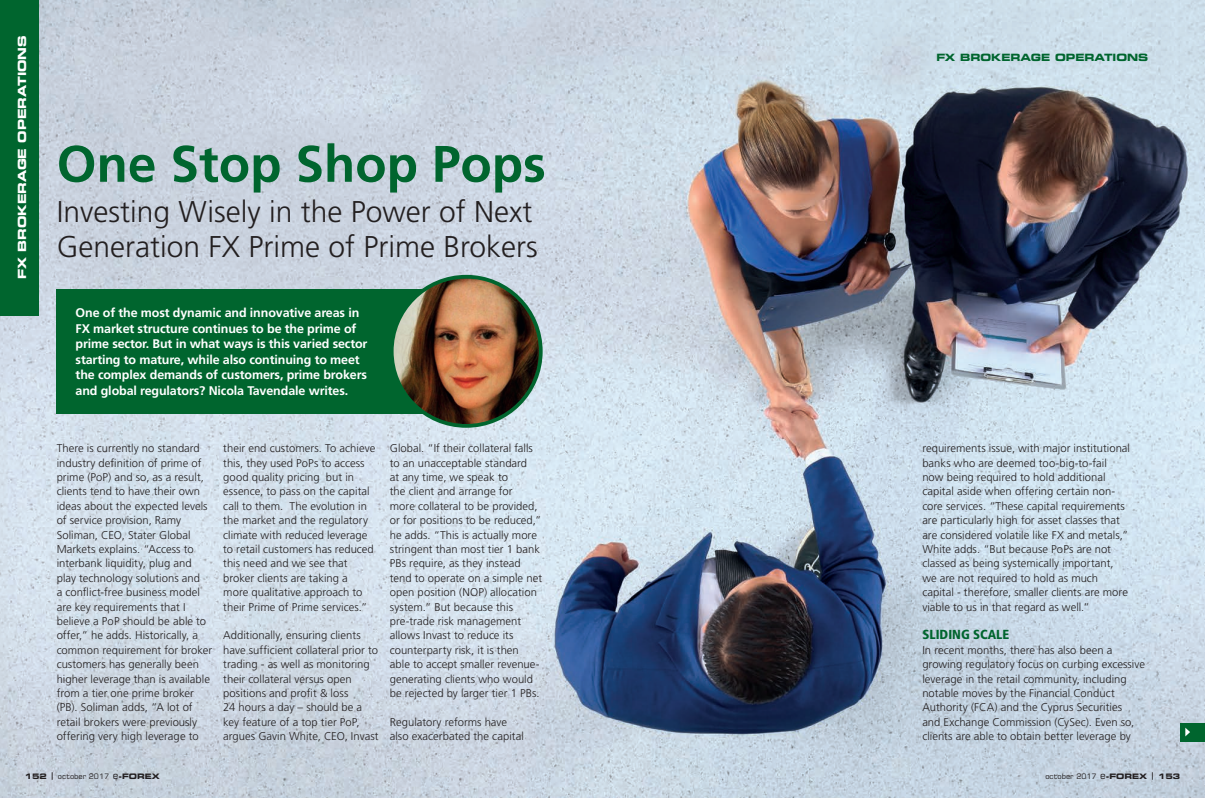
<style>
.page{position:relative;width:1205px;height:798px;background:#fff}
.page>*{position:absolute;margin:0;border:0;box-sizing:border-box;transform-origin:0 0}
.t1{font:700 51.25px "Frutiger";color:#00652e}
.t2{font:300 30px/35px "Frutiger";color:#231f20}
.Paragraph_Title{font:900 condensed 13.12px "Frutiger";color:#00652e}
.Intro_text{font:700 12.5px/15.6px "Frutiger";letter-spacing:-.01em;color:#fff}
.Body_text{font:300 11.25px/14.4px "Frutiger";color:#231f20}
.Section_title{font:700 expanded 11.25px "Square 721 BT";color:#fff}
.Section_title_top-ri{font:700 expanded 10px "Square 721 BT";color:#00652e}
.t3{font:7.5px "Square 721 BT";color:#231f20}
.s1{font-weight:700;font-stretch:expanded}
.s2{font-size:10px}
</style>
<div class="page">
<img style="left:0;top:0;width:1205px;height:797px">
<div style="left:57px;top:289px;width:411px;height:124px;background:#00652e"></div>
<img style="left:392px;top:276px;width:149px;height:149px;border-radius:75px">
<div style="left:390px;top:275px;width:153px;height:152px;border:4px solid #00652e;border-radius:50%"></div>
<div style="left:0;top:0;width:39px;height:315px;background:#00652e"></div>
<div style="left:1180px;top:722px;width:25px;height:19px;background:#00652e"></div>
<svg style="left:1185px;top:727px;width:5px;height:9px"></svg>
<p class="Section_title" style="left:15px;top:279px;width:245px;rotate:-90deg">FX BROKERAGE OPERATIONS</p>
<p class="t1" style="left:57px;top:134px;width:491px">One Stop Shop Pops</p>
<p class="t2" style="left:57px;top:194px;width:483px">Investing Wisely in the Power of Next<br>Generation FX Prime of Prime Brokers</p>
<p class="Intro_text" style="left:76px;top:304px;width:293px">One of the most dynamic and innovative areas in FX market structure continues to be the prime of prime sector. But in what ways is this varied sector starting to mature, while also continuing to meet the complex demands of customers, prime brokers and global regulators? Nicola Tavendale writes.</p>
<p class="Section_title_top-ri" style="left:936px;top:51px;width:213px">FX BROKERAGE OPERATIONS</p>
<p class="Body_text" style="left:390px;top:441px;width:154px">Global. “If their collateral falls to an unacceptable standard<br>at any time, we speak to<br>the client and arrange for<br>more collateral to be provided, or for positions to be reduced,” he adds. “This is actually more stringent than most tier 1 bank<br>PBs require, as they instead tend to operate on a simple net open position (NOP) allocation system.” But because this pre-trade risk management allows Invast to reduce its counterparty risk, it is then<br>able to accept smaller revenue&shy;generating clients who would be rejected by larger tier 1 PBs.</p>
<p class="Body_text" style="left:390px;top:714px;width:136px">Regulatory reforms have also exacerbated the capital</p>
<p class="Body_text" style="left:223px;top:441px;width:154px">their end customers. To achieve this, they used PoPs to access good quality pricing but in essence, to pass on the capital call to them. The evolution in the market and the regulatory climate with reduced leverage to retail customers has reduced this need and we see that broker clients are taking a more qualitative approach to their Prime of Prime services.”</p>
<p class="Body_text" style="left:223px;top:628px;width:157px">Additionally, ensuring clients have sufficient collateral prior to trading - as well as monitoring their collateral versus open positions and profit &amp; loss<br>24 hours a day – should be a key feature of a top tier PoP, argues Gavin White, CEO, Invast</p>
<p class="Body_text" style="left:57px;top:441px;width:157px">There is currently no standard industry definition of prime of prime (PoP) and so, as a result, clients tend to have their own ideas about the expected levels of service provision, Ramy<br>Soliman, CEO, Stater Global<br>Markets explains. “Access to interbank liquidity, plug and play technology solutions and<br>a conflict-free business model are key requirements that I believe a PoP should be able to offer,” he adds. Historically, a common requirement for broker customers has generally been higher leverage than is available from a tier one prime broker (PB). Soliman adds, “A lot of retail brokers were previously offering very high leverage to</p>
<p class="Body_text" style="left:922px;top:441px;width:209px">requirements issue, with major institutional banks who are deemed too-big-to-fail now being required to hold additional capital aside when offering certain non&shy;core services. “These capital requirements are particularly high for asset classes that are considered volatile like FX and metals,” White adds. “But because PoPs are not classed as being systemically important, we are not required to hold as much capital - therefore, smaller clients are more viable to us in that regard as well.”</p>
<p class="Paragraph_Title" style="left:922px;top:626px;width:89px">SLIDING SCALE</p>
<p class="Body_text" style="left:922px;top:642px;width:224px">In recent months, there has also been a growing regulatory focus on curbing excessive leverage in the retail community, including notable moves by the Financial Conduct Authority (FCA) and the Cyprus Securities<br>and Exchange Commission (CySec). Even so, clients are able to obtain better leverage by</p>
<p class="t3" style="left:25px;top:771px;width:136px"><span class="s1">152 </span><sup>|</sup> october 2017 <span class="s2">e</span><span class="s1">-FOREX</span></p>
<p class="t3" style="left:1045px;top:771px;width:136px">october 2017 <span class="s2">e</span><span class="s1">-FOREX </span><sup>|</sup> <span class="s1">153</span></p>
</div>
